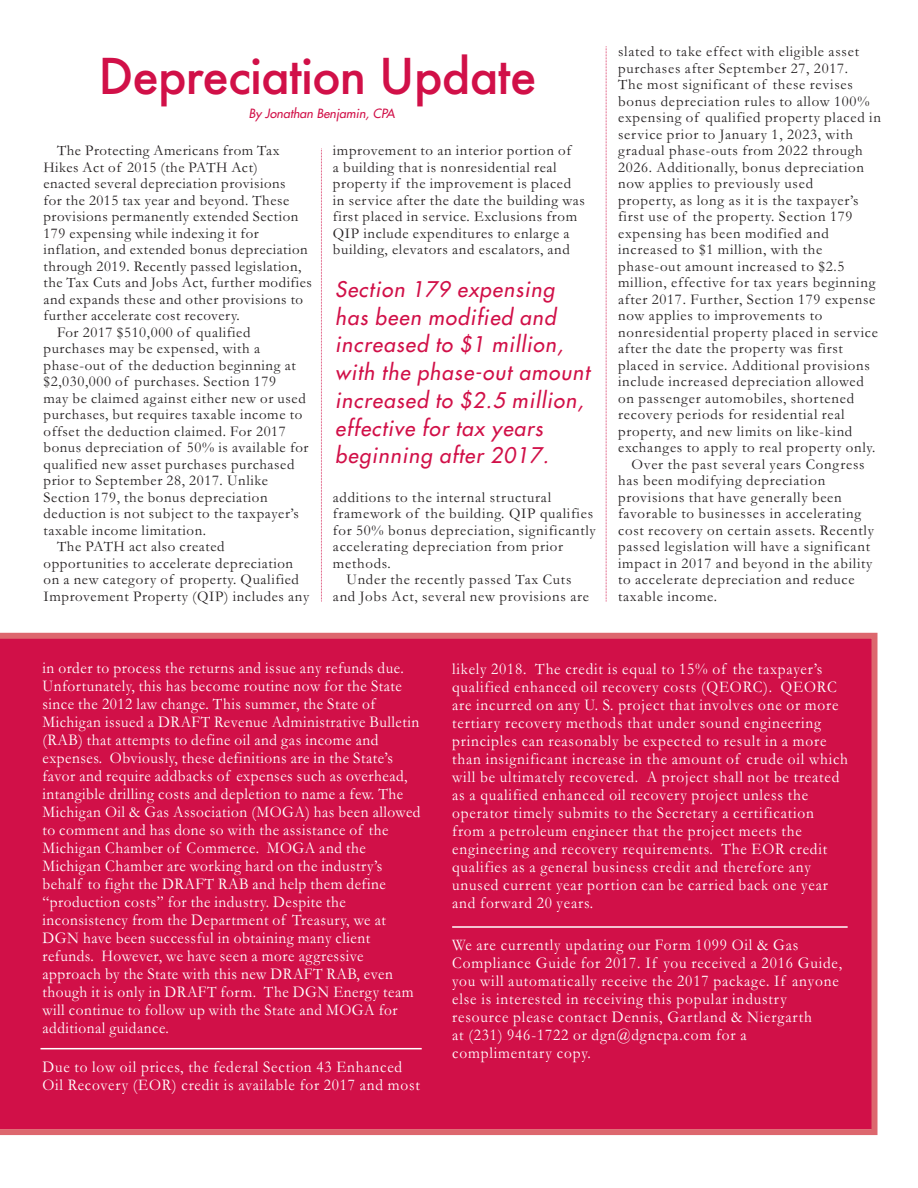
<style>
.page{position:relative;width:918px;height:1188px;background:#fff}
.page>*{position:absolute;margin:0;border:0;box-sizing:border-box;transform-origin:0 0}
.t1{font:500 48px "Futura";letter-spacing:-.02em;color:#d11048}
.t2{font:italic 21px/27.8px "Futura";letter-spacing:.055em;color:#d11048}
.t3{font:16.5px/18px "Garamond";letter-spacing:.05em;color:#fff;scale:.93 1}
.t4{font:16.5px/18px "Garamond";letter-spacing:.03em;color:#fff;scale:.93 1}
.t5{font:15px/16.5px "Garamond";letter-spacing:.05em;color:#231f20}
.t6{font:italic 12.45px "Futura";color:#d11048}
</style>
<div class="page">
<div style="left:0;top:633px;width:878px;height:502px;background:#d11048"></div>
<svg style="left:321px;top:149px;width:1px;height:453px"></svg>
<svg style="left:606px;top:46px;width:1px;height:556px"></svg>
<hr style="left:452px;top:926px;width:396px;height:2px;background:#fff">
<hr style="left:40px;top:1048px;width:382px;height:1px;background:#fff">
<h1 class="t1" style="left:99px;top:49px;width:440px">Depreciation Update</h1>
<p class="t6" style="left:249px;top:108px;width:148px">By Jonathan Benjamin, CPA</p>
<p class="t5" style="left:57px;top:144px;width:224px">The Protecting Americans from Tax</p>
<p class="t5" style="left:43px;top:161px;width:216px">Hikes Act of 2015 (the PATH Act)</p>
<p class="t5" style="left:43px;top:177px;width:244px">enacted several depreciation provisions</p>
<p class="t5" style="left:43px;top:194px;width:247px">for the 2015 tax year and beyond. These</p>
<p class="t5" style="left:43px;top:210px;width:256px">provisions permanently extended Section</p>
<p class="t5" style="left:43px;top:227px;width:217px">179 expensing while indexing it for</p>
<p class="t5" style="left:43px;top:243px;width:266px">inflation, and extended bonus depreciation</p>
<p class="t5" style="left:43px;top:260px;width:259px">through 2019. Recently passed legislation,</p>
<p class="t5" style="left:43px;top:276px;width:270px">the Tax Cuts and Jobs Act, further modifies</p>
<p class="t5" style="left:43px;top:293px;width:261px">and expands these and other provisions to</p>
<p class="t5" style="left:43px;top:309px;width:198px">further accelerate cost recovery.</p>
<p class="t5" style="left:57px;top:326px;width:195px">For 2017 $510,000 of qualified</p>
<p class="t5" style="left:43px;top:342px;width:218px">purchases may be expensed, with a</p>
<p class="t5" style="left:43px;top:359px;width:254px">phase-out of the deduction beginning at</p>
<p class="t5" style="left:43px;top:375px;width:234px">$2,030,000 of purchases. Section 179</p>
<p class="t5" style="left:43px;top:392px;width:264px">may be claimed against either new or used</p>
<p class="t5" style="left:43px;top:408px;width:260px">purchases, but requires taxable income to</p>
<p class="t5" style="left:43px;top:425px;width:244px">offset the deduction claimed. For 2017</p>
<p class="t5" style="left:43px;top:441px;width:267px">bonus depreciation of 50% is available for</p>
<p class="t5" style="left:43px;top:458px;width:253px">qualified new asset purchases purchased</p>
<p class="t5" style="left:43px;top:474px;width:226px">prior to September 28, 2017. Unlike</p>
<p class="t5" style="left:43px;top:491px;width:226px">Section 179, the bonus depreciation</p>
<p class="t5" style="left:43px;top:507px;width:257px">deduction is not subject to the taxpayer’s</p>
<p class="t5" style="left:43px;top:524px;width:164px">taxable income limitation.</p>
<p class="t5" style="left:57px;top:540px;width:169px">The PATH act also created</p>
<p class="t5" style="left:43px;top:557px;width:251px">opportunities to accelerate depreciation</p>
<p class="t5" style="left:43px;top:573px;width:257px">on a new category of property. Qualified</p>
<p class="t5" style="left:43px;top:590px;width:267px">Improvement Property (QIP) includes any</p>
<p class="t5" style="left:333px;top:144px;width:253px">improvement to an interior portion of<br>a building that is nonresidential real property if the improvement is placed in service after the date the building was first placed in service. Exclusions from QIP include expenditures to enlarge a building, elevators and escalators, and</p>
<h2 class="t2" style="left:335px;top:277px;width:260px">Section 179 expensing has been modified and increased to $1 million, with the phase-out amount increased to $2.5 million, effective for tax years beginning after 2017.</h2>
<p class="t5" style="left:333px;top:491px;width:220px">additions to the internal structural</p>
<p class="t5" style="left:333px;top:507px;width:262px">framework of the building. QIP qualifies</p>
<p class="t5" style="left:333px;top:524px;width:264px">for 50% bonus depreciation, significantly</p>
<p class="t5" style="left:333px;top:540px;width:232px">accelerating depreciation from prior</p>
<p class="t5" style="left:333px;top:557px;width:59px">methods.</p>
<p class="t5" style="left:346px;top:573px;width:227px">Under the recently passed Tax Cuts</p>
<p class="t5" style="left:333px;top:590px;width:258px">and Jobs Act, several new provisions are</p>
<p class="t5" style="left:618px;top:45px;width:242px">slated to take effect with eligible asset</p>
<p class="t5" style="left:618px;top:62px;width:231px">purchases after September 27, 2017.</p>
<p class="t5" style="left:618px;top:78px;width:236px">The most significant of these revises</p>
<p class="t5" style="left:618px;top:95px;width:253px">bonus depreciation rules to allow 100%</p>
<p class="t5" style="left:618px;top:111px;width:264px">expensing of qualified property placed in</p>
<p class="t5" style="left:618px;top:128px;width:236px">service prior to January 1, 2023, with</p>
<p class="t5" style="left:618px;top:144px;width:246px">gradual phase-outs from 2022 through</p>
<p class="t5" style="left:618px;top:161px;width:247px">2026. Additionally, bonus depreciation</p>
<p class="t5" style="left:618px;top:177px;width:197px">now applies to previously used</p>
<p class="t5" style="left:618px;top:194px;width:242px">property, as long as it is the taxpayer’s</p>
<p class="t5" style="left:618px;top:210px;width:236px">first use of the property. Section 179</p>
<p class="t5" style="left:618px;top:227px;width:212px">expensing has been modified and</p>
<p class="t5" style="left:618px;top:243px;width:206px">increased to $1 million, with the</p>
<p class="t5" style="left:618px;top:260px;width:228px">phase-out amount increased to $2.5</p>
<p class="t5" style="left:618px;top:276px;width:259px">million, effective for tax years beginning</p>
<p class="t5" style="left:618px;top:293px;width:259px">after 2017. Further, Section 179 expense</p>
<p class="t5" style="left:618px;top:309px;width:206px">now applies to improvements to</p>
<p class="t5" style="left:618px;top:326px;width:261px">nonresidential property placed in service</p>
<p class="t5" style="left:618px;top:342px;width:226px">after the date the property was first</p>
<p class="t5" style="left:618px;top:359px;width:253px">placed in service. Additional provisions</p>
<p class="t5" style="left:618px;top:375px;width:247px">include increased depreciation allowed</p>
<p class="t5" style="left:618px;top:392px;width:238px">on passenger automobiles, shortened</p>
<p class="t5" style="left:618px;top:408px;width:228px">recovery periods for residential real</p>
<p class="t5" style="left:618px;top:425px;width:236px">property, and new limits on like-kind</p>
<p class="t5" style="left:618px;top:441px;width:259px">exchanges to apply to real property only.</p>
<p class="t5" style="left:632px;top:458px;width:234px">Over the past several years Congress</p>
<p class="t5" style="left:618px;top:474px;width:209px">has been modifying depreciation</p>
<p class="t5" style="left:618px;top:491px;width:225px">provisions that have generally been</p>
<p class="t5" style="left:618px;top:507px;width:245px">favorable to businesses in accelerating</p>
<p class="t5" style="left:618px;top:524px;width:257px">cost recovery on certain assets. Recently</p>
<p class="t5" style="left:618px;top:540px;width:253px">passed legislation will have a significant</p>
<p class="t5" style="left:618px;top:557px;width:256px">impact in 2017 and beyond in the ability</p>
<p class="t5" style="left:618px;top:573px;width:238px">to accelerate depreciation and reduce</p>
<p class="t5" style="left:618px;top:590px;width:101px">taxable income.</p>
<p class="t4" style="left:42px;top:660px;width:408px">in order to process the returns and issue any refunds due.<br>Unfortunately, this has become routine now for the State since the 2012 law change. This summer, the State of Michigan issued a DRAFT Revenue Administrative Bulletin (RAB) that attempts to define oil and gas income and expenses. Obviously, these definitions are in the State’s favor and require addbacks of expenses such as overhead, intangible drilling costs and depletion to name a few. The Michigan Oil &amp; Gas Association (MOGA) has been allowed to comment and has done so with the assistance of the Michigan Chamber of Commerce. MOGA and the Michigan Chamber are working hard on the industry’s behalf to fight the DRAFT RAB and help them define “production costs” for the industry. Despite the inconsistency from the Department of Treasury, we at DGN have been successful in obtaining many client refunds. However, we have seen a more aggressive approach by the State with this new DRAFT RAB, even though it is only in DRAFT form. The DGN Energy team will continue to follow up with the State and MOGA for additional guidance.</p>
<p class="t3" style="left:42px;top:1060px;width:407px">Due to low oil prices, the federal Section 43 Enhanced<br>Oil Recovery (EOR) credit is available for 2017 and most</p>
<p class="t3" style="left:452px;top:661px;width:427px">likely 2018. The credit is equal to 15% of the taxpayer’s qualified enhanced oil recovery costs (QEORC). QEORC are incurred on any U. S. project that involves one or more tertiary recovery methods that under sound engineering principles can reasonably be expected to result in a more than insignificant increase in the amount of crude oil which will be ultimately recovered. A project shall not be treated as a qualified enhanced oil recovery project unless the operator timely submits to the Secretary a certification from a petroleum engineer that the project meets the engineering and recovery requirements. The EOR credit qualifies as a general business credit and therefore any unused current year portion can be carried back one year and forward 20 years.</p>
<p class="t3" style="left:452px;top:937px;width:421px">We are currently updating our Form 1099 Oil &amp; Gas Compliance Guide for 2017. If you received a 2016 Guide, you will automatically receive the 2017 package. If anyone else is interested in receiving this popular industry resource please contact Dennis, Gartland &amp; Niergarth<br>at (231) 946-1722 or dgn@dgncpa.com for a complimentary copy.</p>
</div>
